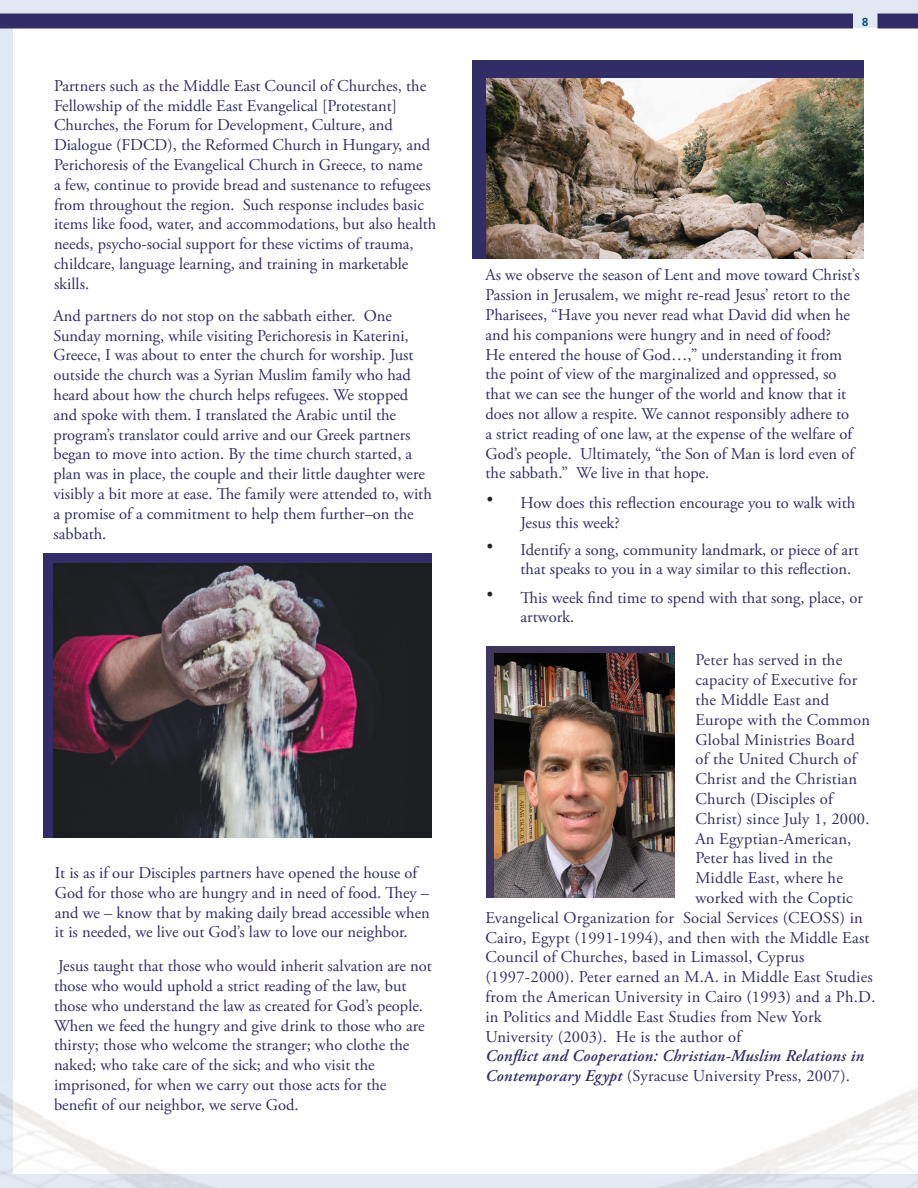
<style>
.page{position:relative;width:918px;height:1188px;background:#dfe8f3}
.page>*{position:absolute;margin:0;border:0;box-sizing:border-box;transform-origin:0 0}
.t1{font:18px "Minion Pro";color:#231f20}
.Angie_Sans_Std_Lft_1{font:16.5px/19.8px "Adobe Garamond Pro";color:#322d66}
.Angie_Sans_Std_Lft_1-2{font:italic 600 16.5px/19.8px "Adobe Garamond Pro";letter-spacing:.015em;color:#322d66}
.t2{font:700 12px "Brandon Grotesque";color:#0b5581}
.s1{font-weight:400;font-style:normal}
</style>
<div class="page">
<div style="left:14px;top:28px;width:904px;height:1146px;background:#fff"></div>
<div style="left:878px;top:14px;width:40px;height:14px;background:#322d66"></div>
<div style="left:0;top:14px;width:853px;height:14px;background:#322d66"></div>
<img style="left:0;top:1084px;width:918px;height:104px">
<div style="left:486px;top:646px;width:189px;height:251px;background:#3e365b"></div>
<div style="left:43px;top:554px;width:389px;height:284px;background:#322d66"></div>
<img style="left:54px;top:563px;width:377px;height:275px">
<div style="left:472px;top:60px;width:392px;height:199px;background:#322d66"></div>
<img style="left:486px;top:79px;width:378px;height:180px">
<img style="left:495px;top:653px;width:180px;height:244px">
<p class="Angie_Sans_Std_Lft_1" style="left:54px;top:76px;width:374px">Partners such as the Middle East Council of Churches, the<br>Fellowship of the middle East Evangelical [Protestant]</p>
<p class="Angie_Sans_Std_Lft_1" style="left:54px;top:116px;width:340px">Churches, the Forum for Development, Culture, and</p>
<p class="Angie_Sans_Std_Lft_1" style="left:54px;top:136px;width:384px">Dialogue (FDCD), the Reformed Church in Hungary, and Perichoresis of the Evangelical Church in Greece, to name<br>a few, continue to provide bread and sustenance to refugees from throughout the region. Such response includes basic items like food, water, and accommodations, but also health needs, psycho-social support for these victims of trauma, childcare, language learning, and training in marketable skills.</p>
<p class="Angie_Sans_Std_Lft_1" style="left:54px;top:306px;width:362px">And partners do not stop on the sabbath either. One Sunday morning, while visiting Perichoresis in Katerini, Greece, I was about to enter the church for worship. Just outside the church was a Syrian Muslim family who had heard about how the church helps refugees. We stopped and spoke with them. I translated the Arabic until the</p>
<p class="Angie_Sans_Std_Lft_1" style="left:54px;top:425px;width:380px">program’s translator could arrive and our Greek partners began to move into action. By the time church started, a plan was in place, the couple and their little daughter were visibly a bit more at ease. The family were attended to, with a promise of a commitment to help them further–on the sabbath.</p>
<p class="Angie_Sans_Std_Lft_1" style="left:55px;top:864px;width:376px">It is as if our Disciples partners have opened the house of God for those who are hungry and in need of food. They – and we – know that by making daily bread accessible when it is needed, we live out God’s law to love our neighbor.</p>
<p class="Angie_Sans_Std_Lft_1" style="left:54px;top:957px;width:379px">Jesus taught that those who would inherit salvation are not those who would uphold a strict reading of the law, but those who understand the law as created for God’s people.<br>When we feed the hungry and give drink to those who are thirsty; those who welcome the stranger; who clothe the naked; who take care of the sick; and who visit the</p>
<p class="Angie_Sans_Std_Lft_1" style="left:54px;top:1076px;width:334px">imprisoned, for when we carry out those acts for the</p>
<p class="Angie_Sans_Std_Lft_1" style="left:54px;top:1095px;width:246px">benefit of our neighbor, we serve God.</p>
<p class="t2" style="left:862px;top:14px;width:8px">8</p>
<p class="Angie_Sans_Std_Lft_1" style="left:485px;top:266px;width:376px">As we observe the season of Lent and move toward Christ’s Passion in Jerusalem, we might re-read Jesus’ retort to the Pharisees, “Have you never read what David did when he and his companions were hungry and in need of food?</p>
<p class="Angie_Sans_Std_Lft_1" style="left:485px;top:345px;width:370px">He entered the house of God…,” understanding it from the point of view of the marginalized and oppressed, so that we can see the hunger of the world and know that it does not allow a respite. We cannot responsibly adhere to a strict reading of one law, at the expense of the welfare of God’s people. Ultimately, “the Son of Man is lord even of the sabbath.” We live in that hope.</p>
<p class="t1" style="left:486px;top:485px;width:9px">•</p>
<p class="t1" style="left:486px;top:532px;width:9px">•</p>
<p class="t1" style="left:486px;top:580px;width:9px">•</p>
<p class="Angie_Sans_Std_Lft_1" style="left:520px;top:494px;width:336px">How does this reflection encourage you to walk with<br>Jesus this week?</p>
<p class="Angie_Sans_Std_Lft_1" style="left:520px;top:540px;width:340px">Identify a song, community landmark, or piece of art that speaks to you in a way similar to this reflection.</p>
<p class="Angie_Sans_Std_Lft_1" style="left:520px;top:588px;width:344px">This week find time to spend with that song, place, or artwork.</p>
<p class="Angie_Sans_Std_Lft_1" style="left:695px;top:651px;width:148px">Peter has served in the</p>
<p class="Angie_Sans_Std_Lft_1" style="left:695px;top:671px;width:163px">capacity of Executive for the Middle East and</p>
<p class="Angie_Sans_Std_Lft_1" style="left:695px;top:710px;width:176px">Europe with the Common</p>
<p class="Angie_Sans_Std_Lft_1" style="left:695px;top:730px;width:176px">Global Ministries Board of the United Church of<br>Christ and the Christian<br>Church (Disciples of<br>Christ) since July 1, 2000.</p>
<p class="Angie_Sans_Std_Lft_1" style="left:695px;top:829px;width:159px">An Egyptian-American,<br>Peter has lived in the<br>Middle East, where he worked with the Coptic</p>
<p class="Angie_Sans_Std_Lft_1" style="left:485px;top:908px;width:386px">Evangelical Organization for Social Services (CEOSS) in<br>Cairo, Egypt (1991-1994), and then with the Middle East<br>Council of Churches, based in Limassol, Cyprus</p>
<p class="Angie_Sans_Std_Lft_1" style="left:485px;top:968px;width:392px">(1997-2000). Peter earned an M.A. in Middle East Studies from the American University in Cairo (1993) and a Ph.D. in Politics and Middle East Studies from New York</p>
<p class="Angie_Sans_Std_Lft_1" style="left:485px;top:1027px;width:257px">University (2003). He is the author of</p>
<p class="Angie_Sans_Std_Lft_1-2" style="left:485px;top:1046px;width:380px">Conflict and Cooperation: Christian-Muslim Relations in<br>Contemporary Egypt <span class="s1">(Syracuse University Press, 2007).</span></p>
</div>
